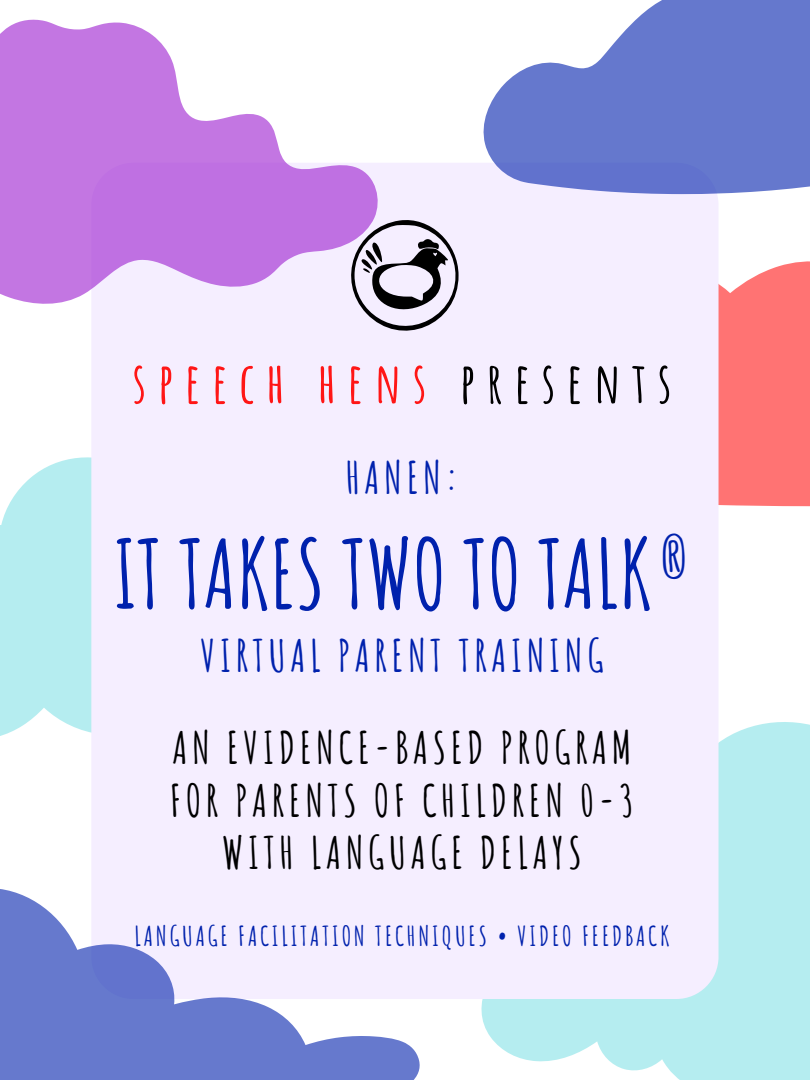
<style>
.page{position:relative;width:810px;height:1080px;background:#fff}
.page>*{position:absolute;margin:0;border:0;box-sizing:border-box;transform-origin:0 0}
.t1{font:700 93.75px "Amatic SC";color:#0021ad}
.t2{font:700 56.25px "Amatic SC";letter-spacing:.2em;color:#ff1616}
.t3{font:700 43.75px/52.5px "Amatic SC";letter-spacing:.1em;color:#000;text-align:center}
.t4{font:700 43.75px "Amatic SC";letter-spacing:.1em;color:#0021ad}
.t5{font:700 26.88px "Amatic SC";letter-spacing:.1em;color:#0021ad}
.s1{color:#000}
</style>
<div class="page">
<div style="left:719px;top:261px;width:91px;height:246px;background:#ff7373"></div>
<svg style="left:0;top:457px;width:91px;height:279px;background:#bdeef1"></svg>
<svg style="left:481px;top:722px;width:329px;height:358px;background:#bceef1"></svg>
<div style="left:91px;top:163px;width:628px;height:836px;background:#f5eeff;border-radius:42px"></div>
<svg style="left:0;top:889px;width:420px;height:191px;fill:#6679cd"></svg>
<svg style="left:483px;top:0;width:327px;height:194px;fill:#6578cd"></svg>
<svg style="left:0;top:19px;width:378px;height:285px;fill:#c376e2"></svg>
<svg style="left:348px;top:218px;width:111px;height:113px"></svg>
<p class="t2" style="left:132px;top:346px;width:541px">speech hens <span class="s1">presents</span></p>
<p class="t4" style="left:346px;top:450px;width:114px">HANEN:</p>
<h1 class="t1" style="left:113px;top:514px;width:575px">IT TAKES TWO TO TALK <sup>®</sup></h1>
<p class="t4" style="left:200px;top:627px;width:405px">VIRTUAL PARENT TRAINING</p>
<p class="t3" style="left:170px;top:721px;width:466px">AN EVIDENCE-BASED PROGRAM<br>FOR PARENTS OF CHILDREN 0-3<br>WITH LANGUAGE DELAYS</p>
<p class="t5" style="left:134px;top:919px;width:537px">LANGUAGE FACILITATION TECHNIQUES • VIDEO FEEDBACK</p>
</div>
